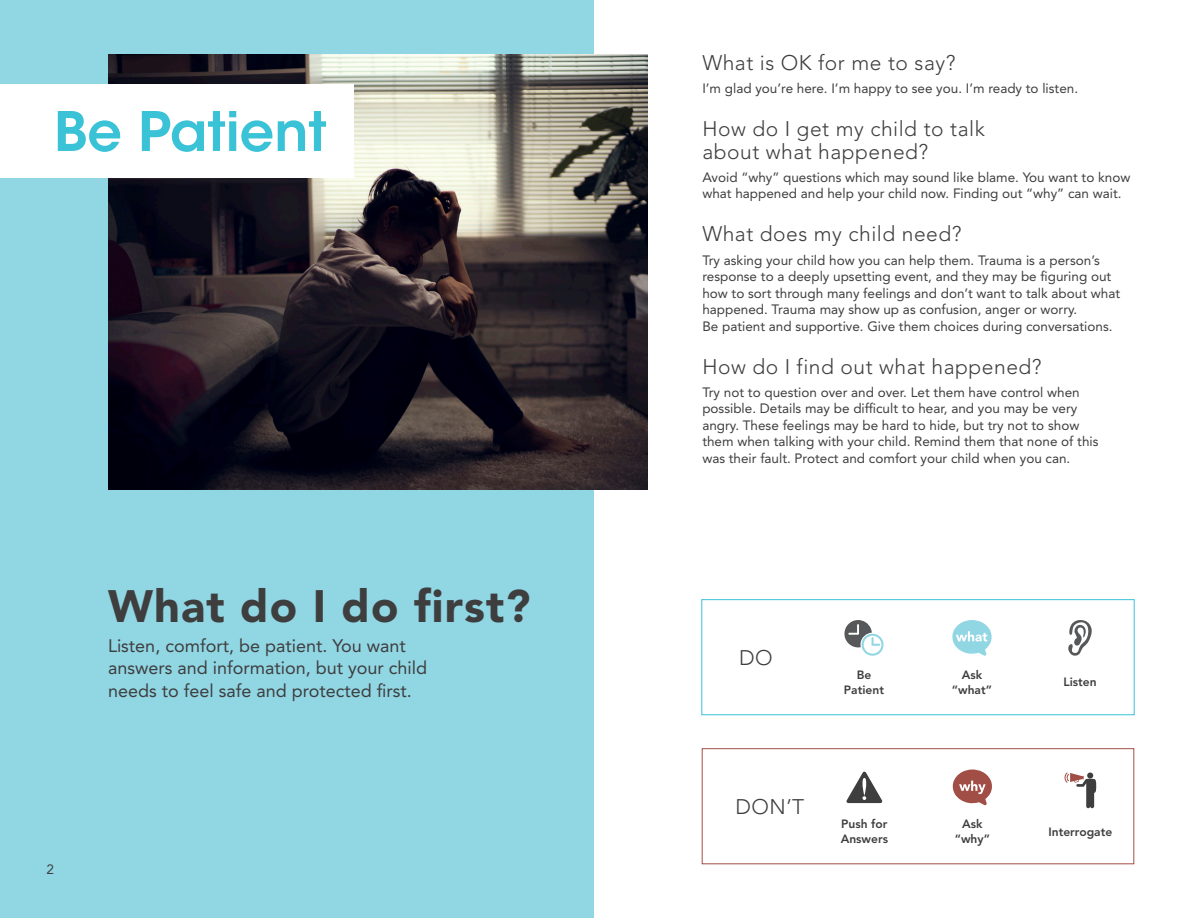
<style>
.page{position:relative;width:1188px;height:918px;background:#fff}
.page>*{position:absolute;margin:0;border:0;box-sizing:border-box;transform-origin:0 0}
.t1{font:600 54px "ITC Avant Garde Std";color:#3ac2d7}
.t2{font:900 45px "Avenir LT Std";letter-spacing:.025em;color:#3e3e3f}
.t3{font:300 21px/22.6px "Avenir LT Std";letter-spacing:.025em;color:#3e3e3f}
.t4{font:18px/22.5px "Avenir LT Std";color:#3e3e3f}
.t5{font:13.5px/16.5px "Avenir LT Std";color:#3e3e3f}
.t6{font:800 12px/15px "Avenir LT Std";color:#3e3e3f;text-align:center}
</style>
<div class="page">
<div style="left:0;top:0;width:594px;height:918px;background:#91d6e3"></div>
<img style="left:108px;top:54px;width:540px;height:436px">
<svg style="left:847px;top:772px;width:35px;height:31px"></svg>
<svg style="left:952px;top:769px;width:40px;height:36px"></svg>
<svg style="left:1064px;top:773px;width:33px;height:35px"></svg>
<div style="left:702px;top:748px;width:432px;height:116px;border:1px solid #a14f46"></div>
<svg style="left:844px;top:620px;width:40px;height:36px"></svg>
<svg style="left:952px;top:620px;width:40px;height:36px"></svg>
<svg style="left:1068px;top:620px;width:24px;height:36px"></svg>
<div style="left:702px;top:599px;width:432px;height:116px;border:1px solid #3ac2d7"></div>
<div style="left:0;top:84px;width:354px;height:94px;background:#fff"></div>
<h1 class="t1" style="left:54px;top:97px;width:274px">Be Patient</h1>
<h2 class="t2" style="left:108px;top:580px;width:424px">What do I do first?</h2>
<h3 class="t4" style="left:108px;top:634px;width:321px">Listen, comfort, be patient. You want answers and information, but your child needs to feel safe and protected first.</h3>
<p class="t5" style="left:46px;top:861px;width:9px">2</p>
<h3 class="t3" style="left:702px;top:51px;width:255px">What is OK for me to say?</h3>
<p class="t5" style="left:702px;top:80px;width:377px">I’m glad you’re here. I’m happy to see you. I’m ready to listen.</p>
<h3 class="t3" style="left:702px;top:118px;width:284px">How do I get my child to talk about what happened?</h3>
<p class="t5" style="left:702px;top:169px;width:430px">Avoid “why” questions which may sound like blame. You want to know what happened and help your child now. Finding out “why” can wait.</p>
<h3 class="t3" style="left:702px;top:223px;width:261px">What does my child need?</h3>
<p class="t5" style="left:702px;top:252px;width:419px">Try asking your child how you can help them. Trauma is a person’s response to a deeply upsetting event, and they may be figuring out how to sort through many feelings and don’t want to talk about what happened. Trauma may show up as confusion, anger or worry.<br>Be patient and supportive. Give them choices during conversations.</p>
<h3 class="t3" style="left:702px;top:355px;width:341px">How do I find out what happened?</h3>
<p class="t5" style="left:702px;top:384px;width:398px">Try not to question over and over. Let them have control when possible. Details may be difficult to hear, and you may be very angry. These feelings may be hard to hide, but try not to show them when talking with your child. Remind them that none of this was their fault. Protect and comfort your child when you can.</p>
<h3 class="t3" style="left:739px;top:647px;width:35px">DO</h3>
<p class="t6" style="left:844px;top:667px;width:42px">Be<br>Patient</p>
<p class="t6" style="left:952px;top:667px;width:42px">Ask “what”</p>
<p class="t6" style="left:1063px;top:675px;width:35px">Listen</p>
<h3 class="t3" style="left:735px;top:796px;width:71px">DON’T</h3>
<p class="t6" style="left:841px;top:817px;width:49px;text-align:left">Push for<br>Answers</p>
<p class="t6" style="left:955px;top:817px;width:37px">Ask “why”</p>
<p class="t6" style="left:1048px;top:824px;width:65px">Interrogate</p>
</div>
